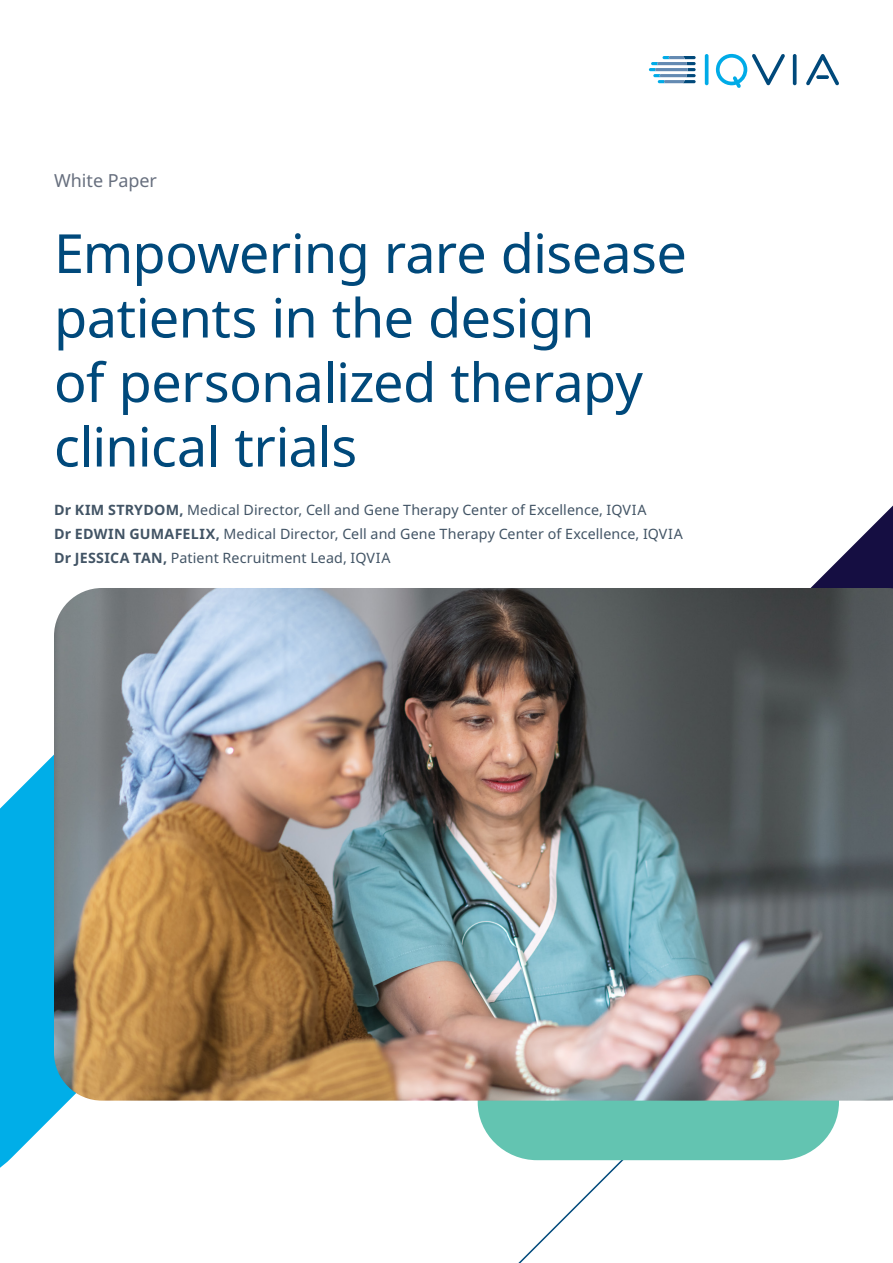
<style>
.page{position:relative;width:893px;height:1263px;background:#fff}
.page>*{position:absolute;margin:0;border:0;box-sizing:border-box;transform-origin:0 0}
.Title_1-2_lines_dark{font:54px/64.5px "Noto Sans";letter-spacing:-.015em;color:#00497b}
.Descriptor_label{font:18px "Noto Sans";letter-spacing:-.005em;color:#676f7e}
.Body_copy_-_No_space{font:14.25px/24px "Noto Sans";letter-spacing:.01em;color:#425465}
.s1{font-weight:700}
</style>
<div class="page">
<svg style="left:810px;top:505px;width:83px;height:596px"></svg>
<svg style="left:478px;top:1100px;width:361px;height:60px"></svg>
<svg style="left:0;top:754px;width:349px;height:414px"></svg>
<img style="left:54px;top:588px;width:839px;height:512px">
<hr style="left:705px;top:54px;width:3px;height:31px;background:#00abe7;border-radius:2px">
<hr style="left:793px;top:54px;width:3px;height:31px;background:#00497b;border-radius:2px">
<svg style="left:715px;top:54px;width:70px;height:34px"></svg>
<svg style="left:806px;top:54px;width:33px;height:31px"></svg>
<svg style="left:649px;top:56px;width:47px;height:27px"></svg>
<p class="Descriptor_label" style="left:54px;top:170px;width:104px">White Paper</p>
<p class="Title_1-2_lines_dark" style="left:54px;top:222px;width:634px">Empowering rare disease patients in the design<br>of personalized therapy clinical trials</p>
<p class="Body_copy_-_No_space" style="left:54px;top:498px;width:630px"><span class="s1">Dr KIM STRYDOM,</span> Medical Director, Cell and Gene Therapy Center of Excellence, IQVIA<br><span class="s1">Dr EDWIN GUMAFELIX,</span> Medical Director, Cell and Gene Therapy Center of Excellence, IQVIA<br><span class="s1">Dr JESSICA TAN,</span> Patient Recruitment Lead, IQVIA</p>
</div>
